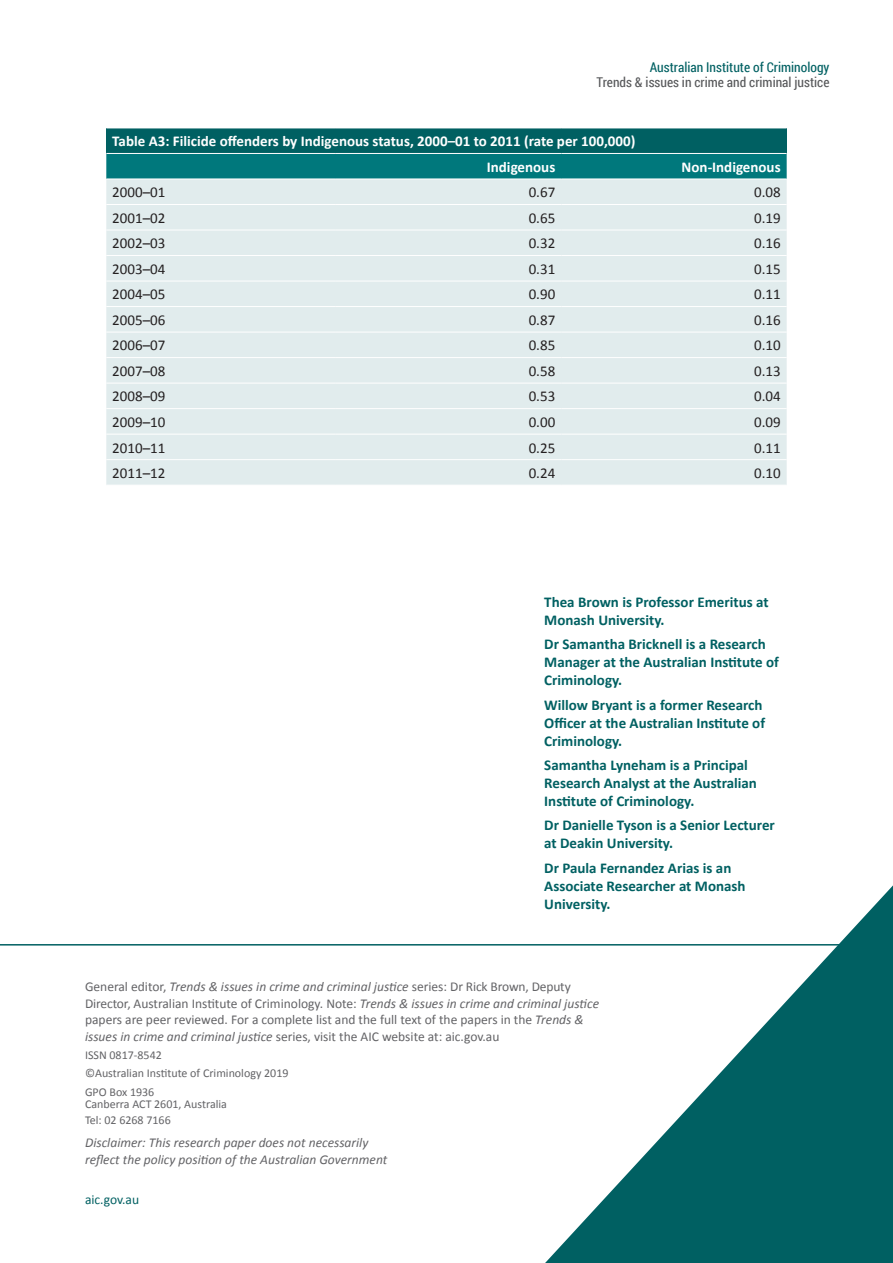
<style>
.page{position:relative;width:893px;height:1263px;background:#fff}
.page>*{position:absolute;margin:0;border:0;box-sizing:border-box;transform-origin:0 0}
.author_blurb{font:700 15px/18px "Calibri";color:#006062}
.Body__table{font:15px "Calibri";color:#231f20}
.Body_table_heading{font:700 15px "Calibri";color:#fff}
.Body_table_section_h{font:700 15px "Calibri";color:#fff}
.t1{font:13.5px/16.5px "Calibri";color:#636366}
.t2{font:italic 13.5px/16.5px "Calibri";color:#636366}
.t3{font:13.5px "Roboto Condensed";color:#57585a}
.t4{font:13.5px "Roboto Condensed";color:#006062}
.t5{font:13.5px "Calibri";color:#006062}
.t6{font:12px/18.5px "Calibri";color:#636366}
.s1{font-style:italic}
</style>
<div class="page">
<hr style="left:0;top:944px;width:893px;height:1px;background:#006062">
<svg style="left:438px;top:885px;width:455px;height:378px"></svg>
<div style="left:106px;top:128px;width:681px;height:25px;background:#006062"></div>
<div style="left:106px;top:154px;width:681px;height:25px;background:#00787c"></div>
<div style="left:106px;top:180px;width:681px;height:305px;background:#e1eced"></div>
<hr style="left:106px;top:204px;width:230px;height:1px;background:#fff">
<hr style="left:336px;top:204px;width:225px;height:1px;background:#fff">
<hr style="left:561px;top:204px;width:226px;height:1px;background:#fff">
<hr style="left:106px;top:230px;width:230px;height:1px;background:#fff">
<hr style="left:336px;top:230px;width:225px;height:1px;background:#fff">
<hr style="left:561px;top:230px;width:226px;height:1px;background:#fff">
<hr style="left:106px;top:255px;width:230px;height:1px;background:#fff">
<hr style="left:336px;top:255px;width:225px;height:1px;background:#fff">
<hr style="left:561px;top:255px;width:226px;height:1px;background:#fff">
<hr style="left:106px;top:281px;width:230px;height:1px;background:#fff">
<hr style="left:336px;top:281px;width:225px;height:1px;background:#fff">
<hr style="left:561px;top:281px;width:226px;height:1px;background:#fff">
<hr style="left:106px;top:306px;width:230px;height:1px;background:#fff">
<hr style="left:336px;top:306px;width:225px;height:1px;background:#fff">
<hr style="left:561px;top:306px;width:226px;height:1px;background:#fff">
<hr style="left:106px;top:332px;width:230px;height:1px;background:#fff">
<hr style="left:336px;top:332px;width:225px;height:1px;background:#fff">
<hr style="left:561px;top:332px;width:226px;height:1px;background:#fff">
<hr style="left:106px;top:357px;width:230px;height:1px;background:#fff">
<hr style="left:336px;top:357px;width:225px;height:1px;background:#fff">
<hr style="left:561px;top:357px;width:226px;height:1px;background:#fff">
<hr style="left:106px;top:383px;width:230px;height:1px;background:#fff">
<hr style="left:336px;top:383px;width:225px;height:1px;background:#fff">
<hr style="left:561px;top:383px;width:226px;height:1px;background:#fff">
<hr style="left:106px;top:408px;width:230px;height:1px;background:#fff">
<hr style="left:336px;top:408px;width:225px;height:1px;background:#fff">
<hr style="left:561px;top:408px;width:226px;height:1px;background:#fff">
<hr style="left:106px;top:434px;width:230px;height:1px;background:#fff">
<hr style="left:336px;top:434px;width:225px;height:1px;background:#fff">
<hr style="left:561px;top:434px;width:226px;height:1px;background:#fff">
<hr style="left:106px;top:459px;width:230px;height:1px;background:#fff">
<hr style="left:336px;top:459px;width:225px;height:1px;background:#fff">
<hr style="left:561px;top:459px;width:226px;height:1px;background:#fff">
<hr style="left:106px;top:128px;width:230px;height:1px;background:#fff">
<hr style="left:336px;top:128px;width:225px;height:1px;background:#fff">
<hr style="left:561px;top:128px;width:226px;height:1px;background:#fff">
<p class="t4" style="left:650px;top:58px;width:181px">Australian Institute of Criminology</p>
<p class="t3" style="left:597px;top:73px;width:234px">Trends &amp; issues in crime and criminal justice</p>
<p class="Body_table_heading" style="left:112px;top:132px;width:525px">Table A3: Filicide offenders by Indigenous status, 2000–01 to 2011 (rate per 100,000)</p>
<p class="Body_table_section_h" style="left:487px;top:157px;width:70px">Indigenous</p>
<p class="Body_table_section_h" style="left:682px;top:157px;width:101px">Non-Indigenous</p>
<p class="Body__table" style="left:112px;top:183px;width:55px">2000–01</p>
<p class="Body__table" style="left:529px;top:183px;width:28px">0.67</p>
<p class="Body__table" style="left:754px;top:183px;width:28px">0.08</p>
<p class="Body__table" style="left:112px;top:208px;width:55px">2001–02</p>
<p class="Body__table" style="left:529px;top:208px;width:28px">0.65</p>
<p class="Body__table" style="left:754px;top:208px;width:28px">0.19</p>
<p class="Body__table" style="left:112px;top:234px;width:55px">2002–03</p>
<p class="Body__table" style="left:529px;top:234px;width:28px">0.32</p>
<p class="Body__table" style="left:754px;top:234px;width:28px">0.16</p>
<p class="Body__table" style="left:112px;top:259px;width:55px">2003–04</p>
<p class="Body__table" style="left:529px;top:259px;width:28px">0.31</p>
<p class="Body__table" style="left:754px;top:259px;width:28px">0.15</p>
<p class="Body__table" style="left:112px;top:285px;width:55px">2004–05</p>
<p class="Body__table" style="left:529px;top:285px;width:28px">0.90</p>
<p class="Body__table" style="left:754px;top:285px;width:28px">0.11</p>
<p class="Body__table" style="left:112px;top:310px;width:55px">2005–06</p>
<p class="Body__table" style="left:529px;top:310px;width:28px">0.87</p>
<p class="Body__table" style="left:754px;top:310px;width:28px">0.16</p>
<p class="Body__table" style="left:112px;top:336px;width:55px">2006–07</p>
<p class="Body__table" style="left:529px;top:336px;width:28px">0.85</p>
<p class="Body__table" style="left:754px;top:336px;width:28px">0.10</p>
<p class="Body__table" style="left:112px;top:361px;width:55px">2007–08</p>
<p class="Body__table" style="left:529px;top:361px;width:28px">0.58</p>
<p class="Body__table" style="left:754px;top:361px;width:28px">0.13</p>
<p class="Body__table" style="left:112px;top:387px;width:55px">2008–09</p>
<p class="Body__table" style="left:529px;top:387px;width:28px">0.53</p>
<p class="Body__table" style="left:754px;top:387px;width:28px">0.04</p>
<p class="Body__table" style="left:112px;top:412px;width:55px">2009–10</p>
<p class="Body__table" style="left:529px;top:412px;width:28px">0.00</p>
<p class="Body__table" style="left:754px;top:412px;width:28px">0.09</p>
<p class="Body__table" style="left:112px;top:438px;width:55px">2010–11</p>
<p class="Body__table" style="left:529px;top:438px;width:28px">0.25</p>
<p class="Body__table" style="left:754px;top:438px;width:28px">0.11</p>
<p class="Body__table" style="left:112px;top:464px;width:55px">2011–12</p>
<p class="Body__table" style="left:529px;top:464px;width:28px">0.24</p>
<p class="Body__table" style="left:754px;top:464px;width:28px">0.10</p>
<p class="author_blurb" style="left:544px;top:593px;width:226px">Thea Brown is Professor Emeritus at<br>Monash University.</p>
<p class="author_blurb" style="left:544px;top:635px;width:236px">Dr Samantha Bricknell is a Research<br>Manager at the Australian Institute of<br>Criminology.</p>
<p class="author_blurb" style="left:544px;top:695px;width:222px">Willow Bryant is a former Research<br>Officer at the Australian Institute of<br>Criminology.</p>
<p class="author_blurb" style="left:544px;top:756px;width:214px">Samantha Lyneham is a Principal<br>Research Analyst at the Australian<br>Institute of Criminology.</p>
<p class="author_blurb" style="left:544px;top:816px;width:232px">Dr Danielle Tyson is a Senior Lecturer at Deakin University.</p>
<p class="author_blurb" style="left:544px;top:859px;width:203px">Dr Paula Fernandez Arias is an<br>Associate Researcher at Monash<br>University.</p>
<p class="t1" style="left:85px;top:978px;width:516px">General editor, <span class="s1">Trends &amp; issues in crime and criminal justice</span> series: Dr Rick Brown, Deputy Director, Australian Institute of Criminology. Note: <span class="s1">Trends &amp; issues in crime and criminal justice </span>papers are peer reviewed. For a complete list and the full text of the papers in the <span class="s1">Trends &amp; issues in crime and criminal justice</span> series, visit the AIC website at: aic.gov.au</p>
<p class="t6" style="left:85px;top:1046px;width:205px">ISSN 0817-8542<br>©Australian Institute of Criminology 2019<br>GPO Box 1936</p>
<p class="t6" style="left:85px;top:1095px;width:143px;line-height:16.5px">Canberra ACT 2601, Australia<br>Tel: 02 6268 7166</p>
<p class="t2" style="left:85px;top:1134px;width:304px">Disclaimer: This research paper does not necessarily reflect the policy position of the Australian Government</p>
<p class="t5" style="left:85px;top:1191px;width:56px">aic.gov.au</p>
</div>
